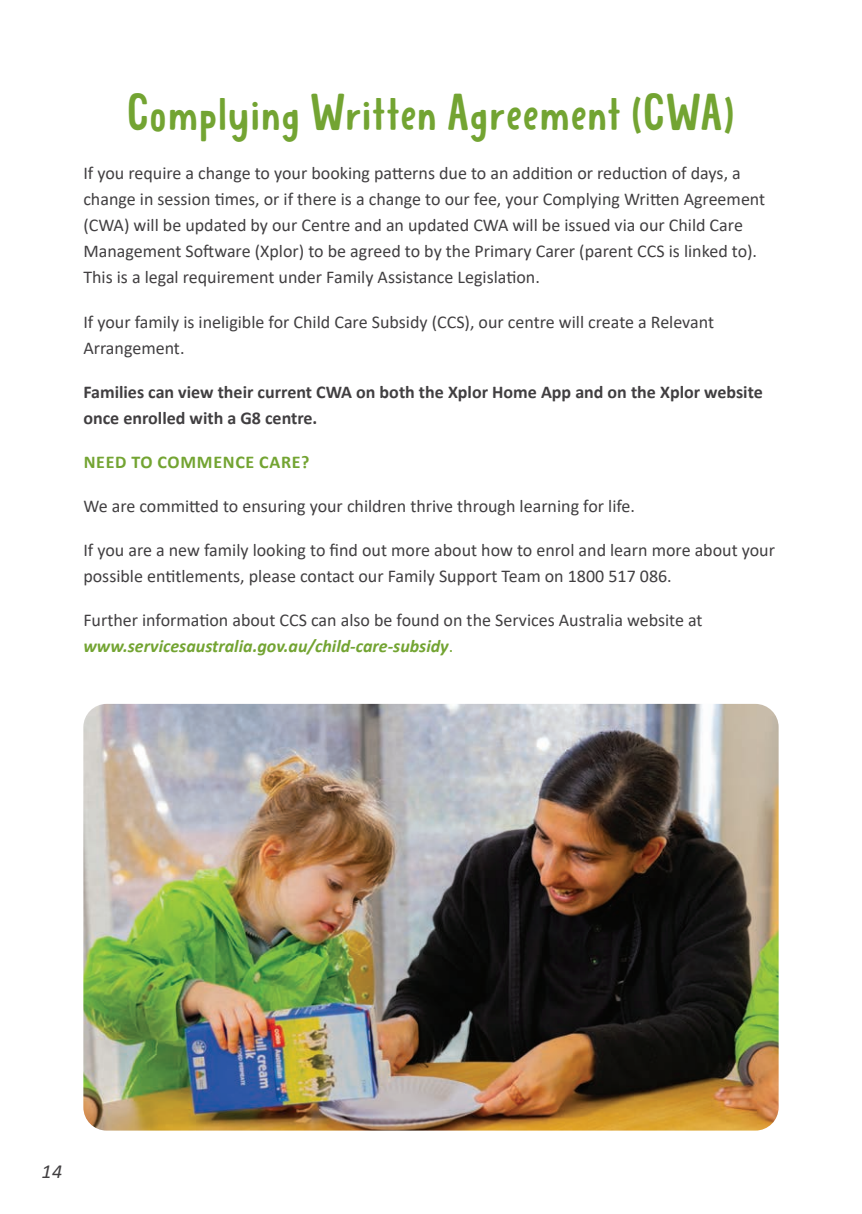
<style>
.page{position:relative;width:862px;height:1214px;background:#fff}
.page>*{position:absolute;margin:0;border:0;box-sizing:border-box;transform-origin:0 0}
.t1{font:700 43px "Little Dinosaur";letter-spacing:-.005em;color:#73a432}
.t2{font:italic 20px "Calibri";color:#413f41}
.t3{font:18px/26px "Calibri";color:#413f41}
.t4{font:700 18px/26px "Calibri";color:#413f41}
.t5{font:700 18px "Calibri";letter-spacing:.04em;color:#73a432}
.s1{font-weight:700;font-style:italic;color:#73a432}
.s2{color:#73a432}
</style>
<div class="page">
<img style="left:83px;top:703px;width:695px;height:427px">
<h1 class="t1" style="left:126px;top:81px;width:611px">Complying Written Agreement (CWA)</h1>
<p class="t3" style="left:83px;top:160px;width:683px">If you require a change to your booking patterns due to an addition or reduction of days, a change in session times, or if there is a change to our fee, your Complying Written Agreement (CWA) will be updated by our Centre and an updated CWA will be issued via our Child Care Management Software (Xplor) to be agreed to by the Primary Carer (parent CCS is linked to).<br>This is a legal requirement under Family Assistance Legislation.</p>
<p class="t3" style="left:83px;top:308px;width:632px">If your family is ineligible for Child Care Subsidy (CCS), our centre will create a Relevant<br>Arrangement.</p>
<p class="t4" style="left:83px;top:378px;width:681px">Families can view their current CWA on both the Xplor Home App and on the Xplor website once enrolled with a G8 centre.</p>
<p class="t5" style="left:84px;top:449px;width:227px">NEED TO COMMENCE CARE?</p>
<p class="t3" style="left:83px;top:492px;width:553px">We are committed to ensuring your children thrive through learning for life.</p>
<p class="t3" style="left:83px;top:536px;width:693px">If you are a new family looking to find out more about how to enrol and learn more about your possible entitlements, please contact our Family Support Team on 1800 517 086.</p>
<p class="t3" style="left:83px;top:606px;width:621px">Further information about CCS can also be found on the Services Australia website at <span class="s1">www.servicesaustralia.gov.au/child-care-subsidy</span><span class="s2">.</span></p>
<p class="t2" style="left:42px;top:1157px;width:22px">14</p>
</div>
